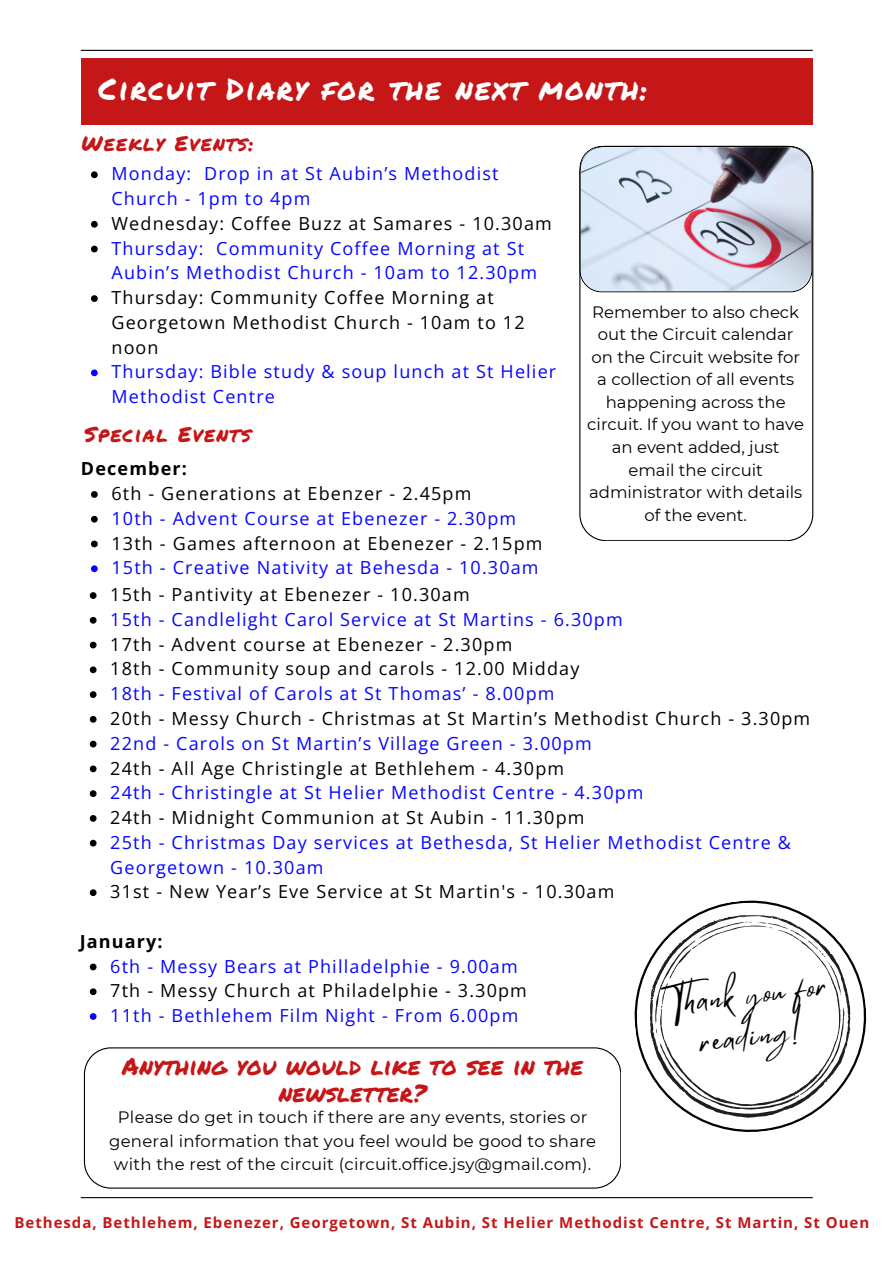
<style>
.page{position:relative;width:894px;height:1264px;background:#fff}
.page>*{position:absolute;margin:0;border:0;box-sizing:border-box;transform-origin:0 0}
.t1{font:30px "Permanent Marker";letter-spacing:.065em;color:#fff}
.t2{font:30px/41.5px "Mistrully";color:#000;text-align:center}
.t3{font:24px/27px "Permanent Marker";letter-spacing:.015em;color:#c51718;text-align:center}
.t4{font:21px "Permanent Marker";letter-spacing:.065em;color:#c51718}
.t5{font:18px/24.8px "Open Sans";letter-spacing:.065em;color:#0606ff}
.t6{font:18px/24.8px "Open Sans";letter-spacing:.065em;color:#000}
.t7{font:700 18px "Open Sans";letter-spacing:.065em;color:#000}
.t8{font:16.5px/22.5px "Montserrat";color:#000;text-align:center}
.t9{font:700 15px "Open Sans";letter-spacing:.065em;color:#c51718}
</style>
<div class="page">
<hr style="left:81px;top:1196px;width:731px;height:2px;background:#000">
<svg style="left:84px;top:1047px;width:536px;height:141px"></svg>
<svg style="left:579px;top:164px;width:234px;height:377px"></svg>
<svg style="left:579px;top:146px;width:233px;height:146px;background:#c5c9d8"></svg>
<hr style="left:81px;top:50px;width:731px;height:1px;background:#000">
<div style="left:81px;top:58px;width:731px;height:66px;background:#c51718"></div>
<svg style="left:634px;top:900px;width:233px;height:232px"></svg>
<svg style="left:649px;top:915px;width:201px;height:202px"></svg>
<svg style="left:91px;top:171px;width:7px;height:7px"></svg>
<svg style="left:91px;top:221px;width:7px;height:7px"></svg>
<svg style="left:91px;top:246px;width:7px;height:6px"></svg>
<svg style="left:91px;top:295px;width:7px;height:7px"></svg>
<svg style="left:91px;top:369px;width:7px;height:7px"></svg>
<svg style="left:91px;top:491px;width:7px;height:7px"></svg>
<svg style="left:91px;top:516px;width:7px;height:6px"></svg>
<svg style="left:91px;top:540px;width:7px;height:7px"></svg>
<svg style="left:91px;top:565px;width:7px;height:7px"></svg>
<svg style="left:90px;top:592px;width:6px;height:7px"></svg>
<svg style="left:90px;top:617px;width:6px;height:6px"></svg>
<svg style="left:90px;top:641px;width:6px;height:7px"></svg>
<svg style="left:90px;top:666px;width:6px;height:7px"></svg>
<svg style="left:90px;top:691px;width:6px;height:7px"></svg>
<svg style="left:90px;top:716px;width:6px;height:6px"></svg>
<svg style="left:90px;top:740px;width:6px;height:7px"></svg>
<svg style="left:90px;top:765px;width:6px;height:7px"></svg>
<svg style="left:90px;top:790px;width:6px;height:7px"></svg>
<svg style="left:90px;top:815px;width:6px;height:6px"></svg>
<svg style="left:90px;top:839px;width:6px;height:7px"></svg>
<svg style="left:90px;top:889px;width:6px;height:7px"></svg>
<svg style="left:90px;top:963px;width:6px;height:7px"></svg>
<svg style="left:90px;top:988px;width:6px;height:7px"></svg>
<svg style="left:90px;top:1013px;width:6px;height:6px"></svg>
<p class="t1" style="left:99px;top:67px;width:550px">Circuit Diary for the next month:</p>
<p class="t4" style="left:81px;top:128px;width:174px">Weekly Events:</p>
<h2 class="t5" style="left:111px;top:161px;width:388px">Monday: Drop in at St Aubin’s Methodist<br>Church - 1pm to 4pm</h2>
<h3 class="t6" style="left:111px;top:210px;width:442px">Wednesday: Coffee Buzz at Samares - 10.30am</h3>
<p class="t5" style="left:111px;top:235px;width:427px">Thursday: Community Coffee Morning at St<br>Aubin’s Methodist Church - 10am to 12.30pm</p>
<p class="t6" style="left:111px;top:285px;width:414px">Thursday: Community Coffee Morning at<br>Georgetown Methodist Church - 10am to 12 noon</p>
<p class="t5" style="left:111px;top:359px;width:446px">Thursday: Bible study &amp; soup lunch at St Helier<br>Methodist Centre</p>
<h2 class="t8" style="left:587px;top:301px;width:218px">Remember to also check out the Circuit calendar on the Circuit website for a collection of all events happening across the circuit. If you want to have an event added, just email the circuit administrator with details of the event.</h2>
<p class="t4" style="left:84px;top:419px;width:168px">Special Events</p>
<p class="t7" style="left:81px;top:456px;width:108px">December:</p>
<p class="t6" style="left:111px;top:480px;width:361px">6th - Generations at Ebenzer - 2.45pm</p>
<p class="t5" style="left:111px;top:505px;width:406px">10th - Advent Course at Ebenezer - 2.30pm</p>
<p class="t6" style="left:111px;top:530px;width:432px">13th - Games afternoon at Ebenezer - 2.15pm</p>
<p class="t5" style="left:111px;top:555px;width:428px">15th - Creative Nativity at Behesda - 10.30am</p>
<p class="t6" style="left:110px;top:582px;width:361px">15th - Pantivity at Ebenezer - 10.30am</p>
<p class="t5" style="left:110px;top:606px;width:514px">15th - Candlelight Carol Service at St Martins - 6.30pm</p>
<p class="t6" style="left:110px;top:631px;width:403px">17th - Advent course at Ebenezer - 2.30pm</p>
<p class="t6" style="left:110px;top:656px;width:470px">18th - Community soup and carols - 12.00 Midday</p>
<p class="t5" style="left:110px;top:681px;width:445px">18th - Festival of Carols at St Thomas’ - 8.00pm</p>
<p class="t6" style="left:110px;top:705px;width:701px">20th - Messy Church - Christmas at St Martin’s Methodist Church - 3.30pm</p>
<p class="t5" style="left:110px;top:730px;width:483px">22nd - Carols on St Martin’s Village Green - 3.00pm</p>
<p class="t6" style="left:110px;top:755px;width:455px">24th - All Age Christingle at Bethlehem - 4.30pm</p>
<p class="t5" style="left:110px;top:780px;width:534px">24th - Christingle at St Helier Methodist Centre - 4.30pm</p>
<p class="t6" style="left:110px;top:804px;width:475px">24th - Midnight Communion at St Aubin - 11.30pm</p>
<h3 class="t5" style="left:110px;top:829px;width:682px">25th - Christmas Day services at Bethesda, St Helier Methodist Centre &amp;<br>Georgetown - 10.30am</h3>
<p class="t6" style="left:110px;top:879px;width:505px">31st - New Year’s Eve Service at St Martin's - 10.30am</p>
<p class="t7" style="left:80px;top:928px;width:84px">January:</p>
<p class="t5" style="left:110px;top:953px;width:409px">6th - Messy Bears at Philladelphie - 9.00am</p>
<h1 class="t6" style="left:110px;top:978px;width:418px">7th - Messy Church at Philadelphie - 3.30pm</h1>
<p class="t5" style="left:110px;top:1002px;width:409px">11th - Bethlehem Film Night - From 6.00pm</p>
<p class="t2" style="left:666px;top:983px;width:160px;rotate:-7deg">Thank you for reading!</p>
<p class="t3" style="left:122px;top:1051px;width:462px">Anything you would like to see in the newsletter?</p>
<h1 class="t8" style="left:109px;top:1105px;width:488px;line-height:23.7px">Please do get in touch if there are any events, stories or general information that you feel would be good to share with the rest of the circuit (circuit.office.jsy@gmail.com).</h1>
<p class="t9" style="left:15px;top:1212px;width:855px">Bethesda, Bethlehem, Ebenezer, Georgetown, St Aubin, St Helier Methodist Centre, St Martin, St Ouen</p>
</div>
